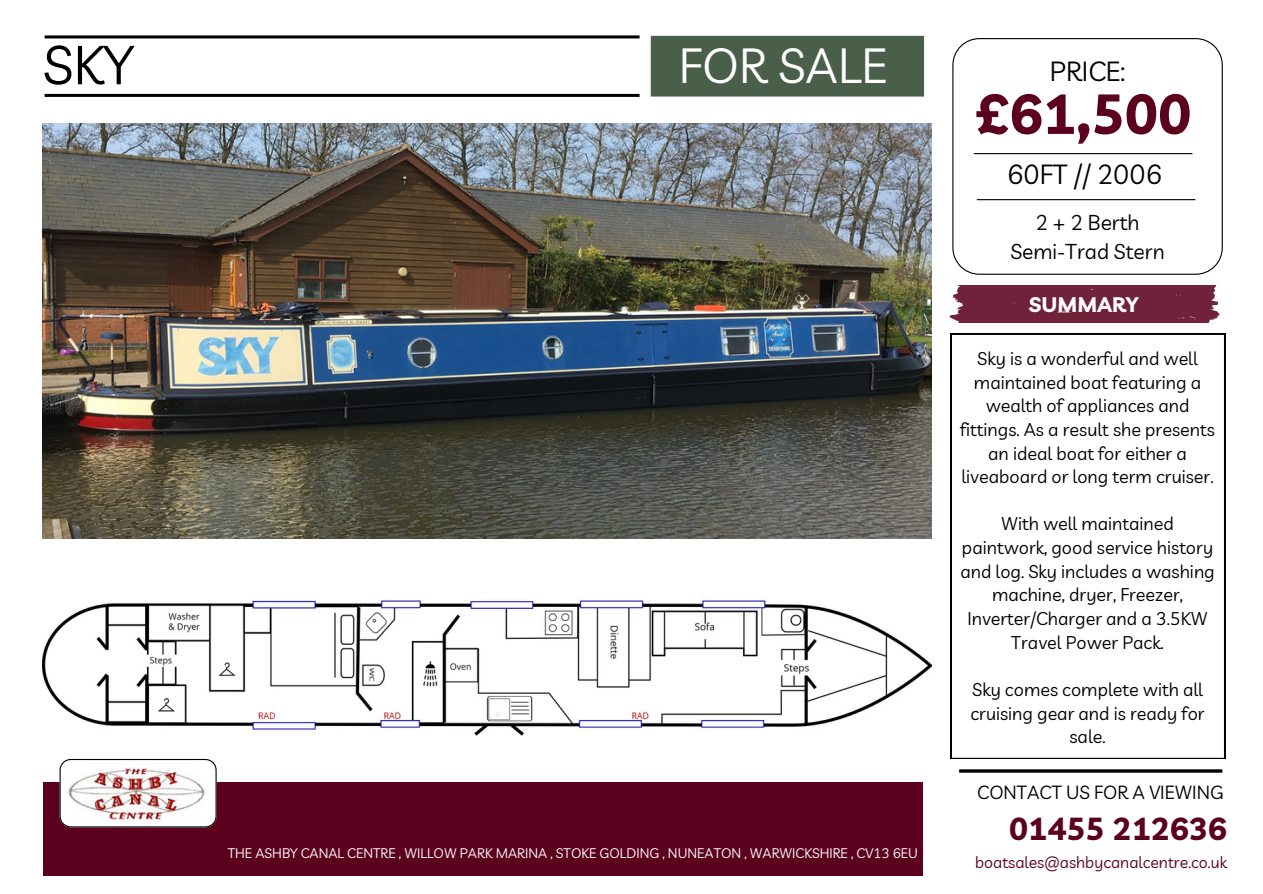
<style>
.page{position:relative;width:1263px;height:894px;background:#fff}
.page>*{position:absolute;margin:0;border:0;box-sizing:border-box;transform-origin:0 0}
.t1{font:700 55.5px "Livvic";color:#5b001d}
.t2{font:54px "Livvic";color:#000}
.t3{font:48.15px "Livvic";color:#fff}
.t4{font:700 31.8px "Livvic";color:#5b001d}
.t5{font:27px "Livvic";color:#000}
.t6{font:21px/29.2px "Livvic";color:#000;text-align:center}
.t7{font:700 21px "Livvic";color:#fff}
.t8{font:18.6px "Livvic";color:#000}
.t9{font:18px/23.7px "Livvic";color:#000;text-align:center}
.t10{font:15.9px "Livvic";color:#5b001d}
.t11{font:13.5px "Livvic";color:#fff}
</style>
<div class="page">
<hr style="left:45px;top:35px;width:595px;height:3px;background:#000">
<hr style="left:45px;top:94px;width:595px;height:3px;background:#000">
<div style="left:652px;top:37px;width:271px;height:58px;background:#495f4a"></div>
<div style="left:651px;top:36px;width:273px;height:60px;border:2px solid #495f4a"></div>
<svg style="left:952px;top:38px;width:270px;height:236px"></svg>
<div style="left:43px;top:781px;width:879px;height:94px;background:#5b001d"></div>
<svg style="left:951px;top:334px;width:274px;height:424px"></svg>
<hr style="left:959px;top:769px;width:263px;height:3px;background:#000">
<div style="left:949px;top:285px;width:270px;height:37px;background:#70223b"></div>
<hr style="left:977px;top:199px;width:218px;height:1px;background:#000">
<hr style="left:974px;top:153px;width:218px;height:1px;background:#000">
<svg style="left:60px;top:758px;width:157px;height:69px"></svg>
<img style="left:65px;top:764px;width:143px;height:59px">
<img style="left:43px;top:600px;width:889px;height:134px">
<img style="left:43px;top:123px;width:889px;height:415px">
<p class="t2" style="left:43px;top:30px;width:92px">SKY</p>
<h1 class="t3" style="left:679px;top:35px;width:210px">FOR SALE</h1>
<p class="t11" style="left:228px;top:844px;width:692px">THE ASHBY CANAL CENTRE , WILLOW PARK MARINA , STOKE GOLDING , NUNEATON , WARWICKSHIRE , CV13 6EU</p>
<h6 class="t5" style="left:1050px;top:54px;width:77px">PRICE:</h6>
<h6 class="t1" style="left:976px;top:78px;width:217px">£61,500</h6>
<h4 class="t5" style="left:1007px;top:157px;width:156px">60FT // 2006</h4>
<p class="t6" style="left:1010px;top:207px;width:156px">2 + 2 Berth<br>Semi-Trad Stern</p>
<p class="t7" style="left:1029px;top:291px;width:111px">SUMMARY</p>
<p class="t9" style="left:960px;top:346px;width:256px">Sky is a wonderful and well maintained boat featuring a wealth of appliances and fittings. As a result she presents an ideal boat for either a liveaboard or long term cruiser.</p>
<p class="t9" style="left:960px;top:511px;width:256px">With well maintained paintwork, good service history and log. Sky includes a washing machine, dryer, Freezer,<br>Inverter/Charger and a 3.5KW<br>Travel Power Pack.</p>
<p class="t9" style="left:970px;top:677px;width:236px">Sky comes complete with all cruising gear and is ready for sale.</p>
<h5 class="t8" style="left:977px;top:780px;width:248px">CONTACT US FOR A VIEWING</h5>
<p class="t4" style="left:1009px;top:808px;width:219px">01455 212636</p>
<p class="t10" style="left:975px;top:851px;width:253px">boatsales@ashbycanalcentre.co.uk</p>
</div>
